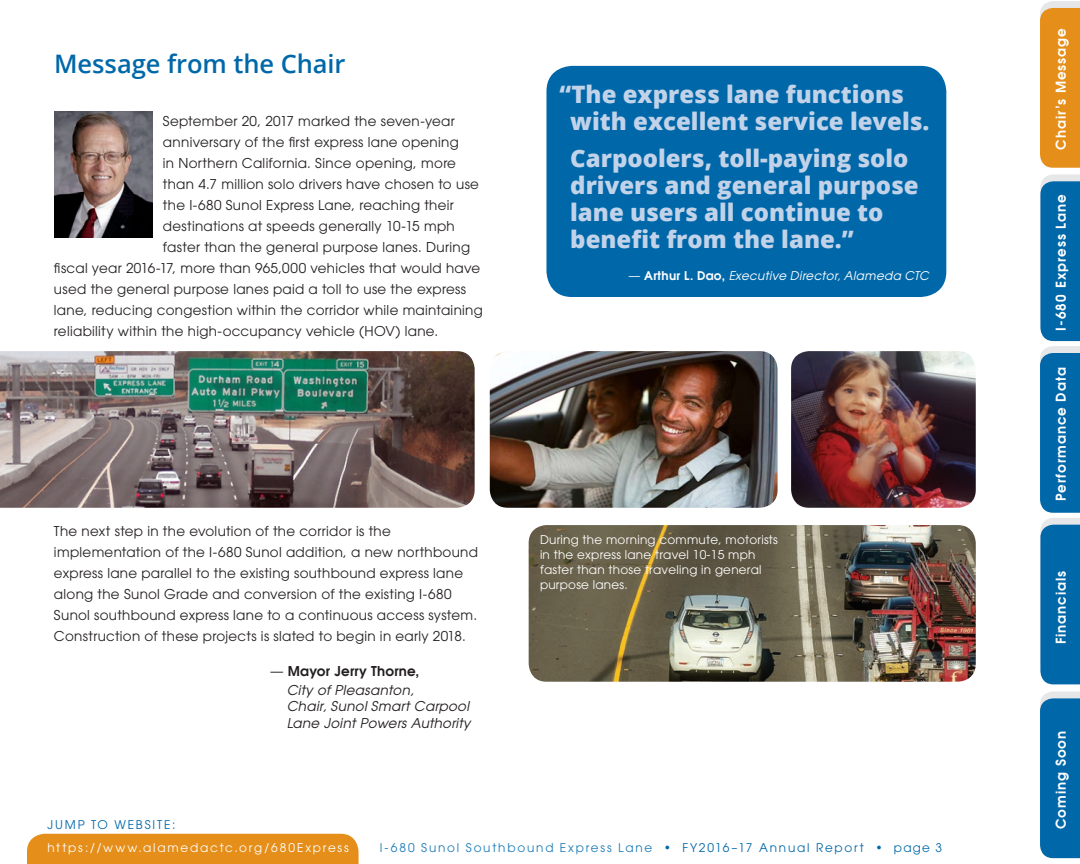
<style>
.page{position:relative;width:1080px;height:864px;background:#fff}
.page>*{position:absolute;margin:0;border:0;box-sizing:border-box;transform-origin:0 0}
.subhead1{font:600 25.5px "Open Sans";letter-spacing:-.005em;color:#0068a9}
.sidebar_quotes{font:800 24px/27px "Open Sans";color:#c2d3e9}
.av_garde_body_9_14{font:13.5px/21px "Avant Garde";letter-spacing:.02em;color:#231f20}
.av_garde_body_9_14-2{font:600 13.5px "Avant Garde";letter-spacing:.075em;color:#fff}
.av_garde_body_9_14-3{font:italic 13.5px/16.5px "Avant Garde";letter-spacing:.02em;color:#231f20}
.av_garde_body_9_14-4{font:600 13.5px/18.8px "Avant Garde";letter-spacing:.015em;color:#231f20}
.callout_subheads{font:12px/15px "Avant Garde";letter-spacing:.02em;color:#fff}
.t1{font:12px "Avant Garde";letter-spacing:.15em;color:#1c7bb7}
.sidebar_quotes-2{font:italic 12px "Avant Garde";letter-spacing:.025em;color:#fff}
.callout_subheads-2{font:12px "Avant Garde";letter-spacing:.15em;color:#fff}
.t2{font:12px "Avant Garde";letter-spacing:.15em;color:#0068a9}
.s1{font-style:normal}
.s2{font-weight:600;font-style:normal}
.s3{font-weight:400}
.s4{font-weight:400;font-style:italic}
.s5{color:#0068a9}
</style>
<div class="page">
<svg style="left:1040px;top:174px;width:40px;height:510px;background:#1a77b1"></svg>
<div style="left:1040px;top:692px;width:40px;height:166px;background:#0068a9"></div>
<div style="left:27px;top:834px;width:332px;height:30px;background:#e58e19"></div>
<img style="left:529px;top:525px;width:447px;height:157px">
<div style="left:1040px;top:1px;width:40px;height:167px;background:#e58e19"></div>
<img style="left:54px;top:112px;width:98px;height:125px">
<img style="left:791px;top:351px;width:185px;height:157px">
<img style="left:0;top:351px;width:475px;height:157px">
<img style="left:490px;top:351px;width:288px;height:157px">
<div style="left:546px;top:66px;width:400px;height:231px;background:#0068a9;border-radius:26px"></div>
<p class="subhead1" style="left:54px;top:46px;width:293px">Message from the Chair</p>
<p class="av_garde_body_9_14" style="left:163px;top:111px;width:293px">September 20, 2017 marked the seven-year</p>
<p class="av_garde_body_9_14" style="left:163px;top:132px;width:297px">anniversary of the first express lane opening</p>
<p class="av_garde_body_9_14" style="left:163px;top:153px;width:295px">in Northern California. Since opening, more</p>
<p class="av_garde_body_9_14" style="left:163px;top:174px;width:318px">than 4.7 million solo drivers have chosen to use</p>
<p class="av_garde_body_9_14" style="left:163px;top:195px;width:293px">the I-680 Sunol Express Lane, reaching their</p>
<p class="av_garde_body_9_14" style="left:163px;top:216px;width:293px">destinations at speeds generally 10-15 mph</p>
<p class="av_garde_body_9_14" style="left:163px;top:237px;width:309px">faster than the general purpose lanes. During</p>
<p class="av_garde_body_9_14" style="left:54px;top:258px;width:428px">fiscal year 2016-17, more than 965,000 vehicles that would have</p>
<p class="av_garde_body_9_14" style="left:54px;top:279px;width:414px">used the general purpose lanes paid a toll to use the express</p>
<p class="av_garde_body_9_14" style="left:54px;top:300px;width:430px">lane, reducing congestion within the corridor while maintaining</p>
<p class="av_garde_body_9_14" style="left:54px;top:321px;width:386px">reliability within the high-occupancy vehicle (HOV) lane.</p>
<p class="sidebar_quotes" style="left:570px;top:79px;width:361px;text-indent:-11px">“The express lane functions with excellent service levels.</p>
<p class="sidebar_quotes" style="left:570px;top:144px;width:350px">Carpoolers, toll-paying solo drivers and general purpose lane users all continue to benefit from the lane.”</p>
<p class="sidebar_quotes-2" style="left:629px;top:268px;width:302px"><span class="s1">—</span> <span class="s2">Arthur L. Dao,</span> Executive Director, Alameda CTC</p>
<p class="av_garde_body_9_14" style="left:54px;top:521px;width:426px">The next step in the evolution of the corridor is the implementation of the I-680 Sunol addition, a new northbound express lane parallel to the existing southbound express lane along the Sunol Grade and conversion of the existing I-680<br>Sunol southbound express lane to a continuous access system.<br>Construction of these projects is slated to begin in early 2018.</p>
<p class="av_garde_body_9_14-4" style="left:287px;top:662px;width:134px;text-indent:-17px"><span class="s3">—</span> Mayor Jerry Thorne,<br><span class="s4">City of Pleasanton,</span></p>
<p class="av_garde_body_9_14-3" style="left:287px;top:698px;width:185px">Chair, Sunol Smart Carpool<br>Lane Joint Powers Authority</p>
<p class="t2" style="left:48px;top:818px;width:130px">JUMP TO WEBSITE:</p>
<p class="callout_subheads" style="left:540px;top:532px;width:239px">During the morning commute, motorists in the express lane travel 10-15 mph faster than those traveling in general purpose lanes.</p>
<p class="callout_subheads-2" style="left:47px;top:840px;width:303px">https://www.alamedactc.org/680Express</p>
<p class="t1" style="left:380px;top:840px;width:564px">I-680 Sunol Southbound Express Lane <span class="s5">• FY2016–17 Annual Report • page 3</span></p>
<p class="av_garde_body_9_14-2" style="left:1052px;top:150px;width:123px;rotate:-90deg">Chair’s Message</p>
<p class="av_garde_body_9_14-2" style="left:1052px;top:331px;width:138px;rotate:-90deg">I-680 Express Lane</p>
<p class="av_garde_body_9_14-2" style="left:1052px;top:501px;width:135px;rotate:-90deg">Performance Data</p>
<p class="av_garde_body_9_14-2" style="left:1052px;top:644px;width:75px;rotate:-90deg">Financials</p>
<p class="av_garde_body_9_14-2" style="left:1052px;top:829px;width:100px;rotate:-90deg">Coming Soon</p>
</div>
